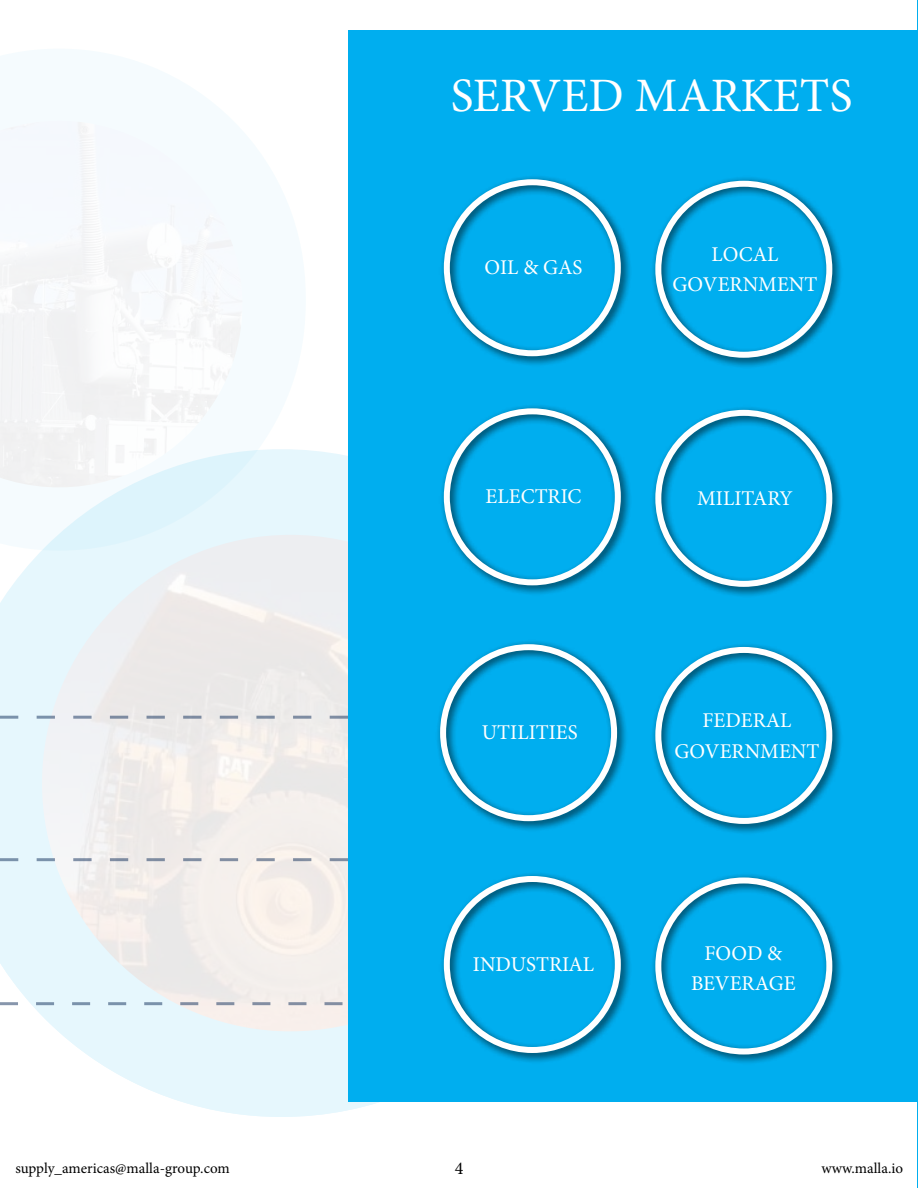
<style>
.page{position:relative;width:918px;height:1188px;background:#fff}
.page>*{position:absolute;margin:0;border:0;box-sizing:border-box;transform-origin:0 0}
.t1{font:48px "Minion Pro";color:#fff}
.t2{font:21px/30px "Minion Pro";color:#fff;text-align:center}
.t3{font:18px "Minion Pro";color:#000}
.t4{font:15px "Minion Pro";color:#000}
</style>
<div class="page">
<hr style="left:917px;top:0;width:1px;height:1188px;background:#00aeef">
<svg style="left:0;top:471px;width:379px;height:646px;fill:#e6f7fd"></svg>
<svg style="left:9px;top:552px;width:339px;height:528px;fill:#e6f7fd"></svg>
<svg style="left:18px;top:511px;width:330px;height:545px;background:#e9f7fd"></svg>
<img style="left:40px;top:535px;width:308px;height:498px">
<svg style="left:0;top:449px;width:306px;height:102px;fill:#e6f7fd"></svg>
<svg style="left:0;top:505px;width:260px;height:9px"></svg>
<svg style="left:0;top:449px;width:260px;height:56px"></svg>
<img style="left:0;top:121px;width:244px;height:368px">
<div style="left:348px;top:31px;width:570px;height:1071px;background:#00aeef"></div>
<div style="left:650px;top:872px;width:194px;height:194px;background:#000;opacity:.75"></div>
<div style="left:655px;top:878px;width:177px;height:177px;border:6px solid #fff;border-radius:50%"></div>
<div style="left:650px;top:642px;width:194px;height:193px;background:#000;opacity:.75"></div>
<div style="left:655px;top:647px;width:177px;height:177px;border:6px solid #fff;border-radius:50%"></div>
<div style="left:650px;top:405px;width:194px;height:193px;background:#000;opacity:.75"></div>
<div style="left:655px;top:410px;width:177px;height:177px;border:6px solid #fff;border-radius:50%"></div>
<div style="left:650px;top:176px;width:194px;height:193px;background:#000;opacity:.75"></div>
<div style="left:655px;top:181px;width:177px;height:177px;border:6px solid #fff;border-radius:50%"></div>
<div style="left:439px;top:871px;width:193px;height:193px;background:#000;opacity:.75"></div>
<div style="left:444px;top:876px;width:177px;height:177px;border:6px solid #fff;border-radius:50%"></div>
<div style="left:435px;top:639px;width:193px;height:193px;background:#000;opacity:.75"></div>
<div style="left:440px;top:644px;width:177px;height:177px;border:6px solid #fff;border-radius:50%"></div>
<div style="left:439px;top:403px;width:193px;height:194px;background:#000;opacity:.75"></div>
<div style="left:444px;top:408px;width:177px;height:177px;border:6px solid #fff;border-radius:50%"></div>
<div style="left:439px;top:174px;width:193px;height:194px;background:#000;opacity:.75"></div>
<div style="left:444px;top:179px;width:177px;height:177px;border:6px solid #fff;border-radius:50%"></div>
<svg style="left:0;top:1002px;width:343px;height:3px"></svg>
<svg style="left:0;top:858px;width:348px;height:3px"></svg>
<svg style="left:0;top:706px;width:348px;height:13px;background:#dee1e4"></svg>
<h1 class="t1" style="left:451px;top:64px;width:403px">SERVED MARKETS</h1>
<p class="t2" style="left:485px;top:253px;width:99px">OIL &amp; GAS</p>
<p class="t2" style="left:486px;top:482px;width:97px">ELECTRIC</p>
<p class="t2" style="left:673px;top:239px;width:146px">LOCAL<br>GOVERNMENT</p>
<p class="t2" style="left:697px;top:483px;width:97px">MILITARY</p>
<p class="t2" style="left:482px;top:718px;width:98px">UTILITIES</p>
<p class="t2" style="left:473px;top:950px;width:123px">INDUSTRIAL</p>
<p class="t2" style="left:675px;top:706px;width:146px">FEDERAL<br>GOVERNMENT</p>
<p class="t2" style="left:691px;top:939px;width:106px">FOOD &amp;<br>BEVERAGE</p>
<p class="t4" style="left:15px;top:1159px;width:216px">supply_americas@malla-group.com</p>
<p class="t3" style="left:455px;top:1156px;width:10px">4</p>
<p class="t4" style="left:821px;top:1159px;width:83px">www.malla.io</p>
</div>
